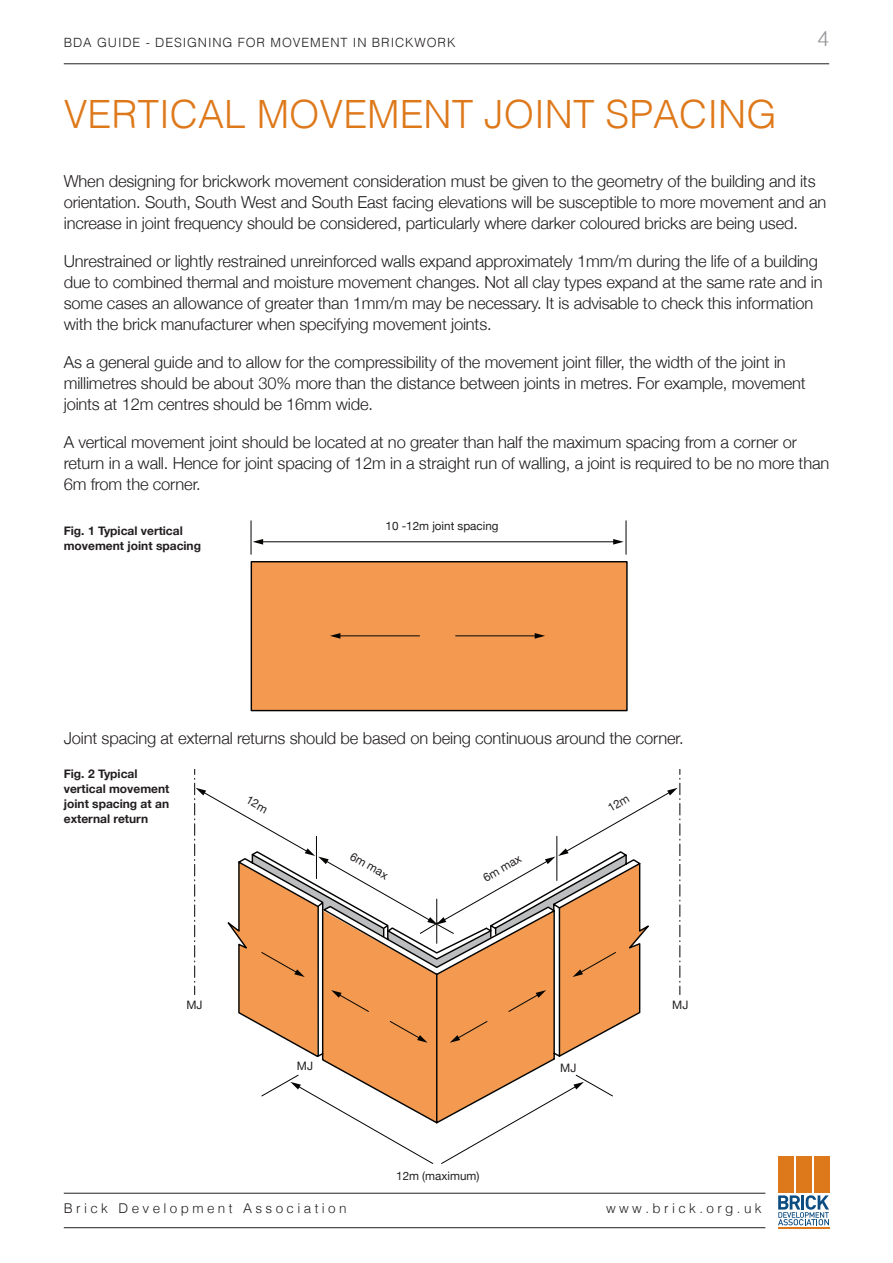
<style>
.page{position:relative;width:893px;height:1263px;background:#fff}
.page>*{position:absolute;margin:0;border:0;box-sizing:border-box;transform-origin:0 0}
.SEB_BIG_HEADER{font:300 39px "Helvetica";color:#de791b}
.t1{font:300 21px "Helvetica";color:#939598}
.SEB_Body_Copy{font:300 16.5px/21px "Helvetica Neue";letter-spacing:-.01em;color:#231f20}
.t2{font:300 13.5px "Helvetica";letter-spacing:.25em;color:#231f20}
.t3{font:300 12.75px "Helvetica";letter-spacing:.07em;color:#231f20}
.SEB_Body_Copy-2{font:700 12px/15px "Helvetica Neue";color:#231f20}
.movement_Annotation{font:11.7px "Helvetica Neue";color:#231f20}
</style>
<div class="page">
<hr style="left:64px;top:63px;width:765px;height:1px;background:#231f20">
<hr style="left:64px;top:1227px;width:701px;height:1px;background:#231f20">
<div style="left:814px;top:1156px;width:15px;height:37px;background:#de791b"></div>
<div style="left:796px;top:1156px;width:15px;height:37px;background:#de791b"></div>
<div style="left:778px;top:1156px;width:15px;height:37px;background:#de791b"></div>
<svg style="left:778px;top:1195px;width:51px;height:30px"></svg>
<hr style="left:778px;top:1227px;width:51px;height:2px;background:#de791b">
<hr style="left:64px;top:1193px;width:701px;height:1px;background:#231f20">
<svg style="left:315px;top:1056px;width:246px;height:68px;background:#e9a062"></svg>
<svg style="left:261px;top:1074px;width:173px;height:90px"></svg>
<svg style="left:440px;top:1074px;width:173px;height:90px"></svg>
<div style="left:251px;top:561px;width:377px;height:150px;background:#f39a50;border:1px solid #040503"></div>
<hr style="left:251px;top:521px;width:1px;height:33px;background:#040503">
<hr style="left:626px;top:521px;width:1px;height:33px;background:#040503">
<hr style="left:261px;top:541px;width:354px;height:1px;background:#040503">
<svg style="left:253px;top:539px;width:10px;height:6px"></svg>
<svg style="left:613px;top:539px;width:11px;height:6px"></svg>
<hr style="left:338px;top:635px;width:81px;height:1px;background:#040503">
<svg style="left:330px;top:633px;width:10px;height:6px"></svg>
<hr style="left:456px;top:635px;width:81px;height:1px;background:#040503">
<svg style="left:535px;top:633px;width:10px;height:6px"></svg>
<svg style="left:194px;top:769px;width:486px;height:287px"></svg>
<p class="t3" style="left:64px;top:32px;width:393px">BDA GUIDE - DESIGNING FOR MOVEMENT IN BRICKWORK</p>
<p class="SEB_BIG_HEADER" style="left:64px;top:81px;width:714px">VERTICAL MOVEMENT JOINT SPACING</p>
<p class="t1" style="left:817px;top:20px;width:13px">4</p>
<p class="SEB_Body_Copy" style="left:64px;top:169px;width:764px">When designing for brickwork movement consideration must be given to the geometry of the building and its orientation. South, South West and South East facing elevations will be susceptible to more movement and an increase in joint frequency should be considered, particularly where darker coloured bricks are being used.</p>
<p class="SEB_Body_Copy" style="left:64px;top:249px;width:760px">Unrestrained or lightly restrained unreinforced walls expand approximately 1mm/m during the life of a building due to combined thermal and moisture movement changes. Not all clay types expand at the same rate and in some cases an allowance of greater than 1mm/m may be necessary. It is advisable to check this information with the brick manufacturer when specifying movement joints.</p>
<p class="SEB_Body_Copy" style="left:64px;top:350px;width:743px">As a general guide and to allow for the compressibility of the movement joint filler, the width of the joint in millimetres should be about 30% more than the distance between joints in metres. For example, movement joints at 12m centres should be 16mm wide.</p>
<p class="SEB_Body_Copy" style="left:64px;top:430px;width:767px">A vertical movement joint should be located at no greater than half the maximum spacing from a corner or return in a wall. Hence for joint spacing of 12m in a straight run of walling, a joint is required to be no more than<br>6m from the corner.</p>
<p class="SEB_Body_Copy-2" style="left:64px;top:524px;width:139px">Fig. 1 Typical vertical movement joint spacing</p>
<p class="movement_Annotation" style="left:386px;top:518px;width:115px">10 -12m joint spacing</p>
<p class="SEB_Body_Copy" style="left:64px;top:727px;width:621px">Joint spacing at external returns should be based on being continuous around the corner.</p>
<p class="SEB_Body_Copy-2" style="left:64px;top:767px;width:107px">Fig. 2 Typical vertical movement joint spacing at an external return</p>
<p class="movement_Annotation" style="left:355px;top:848px;width:43px;rotate:30deg">6m max</p>
<p class="movement_Annotation" style="left:480px;top:871px;width:43px;rotate:-30deg">6m max</p>
<p class="movement_Annotation" style="left:186px;top:996px;width:18px">MJ</p>
<p class="movement_Annotation" style="left:672px;top:996px;width:18px">MJ</p>
<p class="movement_Annotation" style="left:297px;top:1057px;width:18px">MJ</p>
<p class="movement_Annotation" style="left:560px;top:1059px;width:18px">MJ</p>
<p class="movement_Annotation" style="left:396px;top:1167px;width:85px">12m (maximum)</p>
<p class="t2" style="left:64px;top:1196px;width:284px">Brick Development Association</p>
<p class="t2" style="left:606px;top:1196px;width:157px">www.brick.org.uk</p>
</div>
